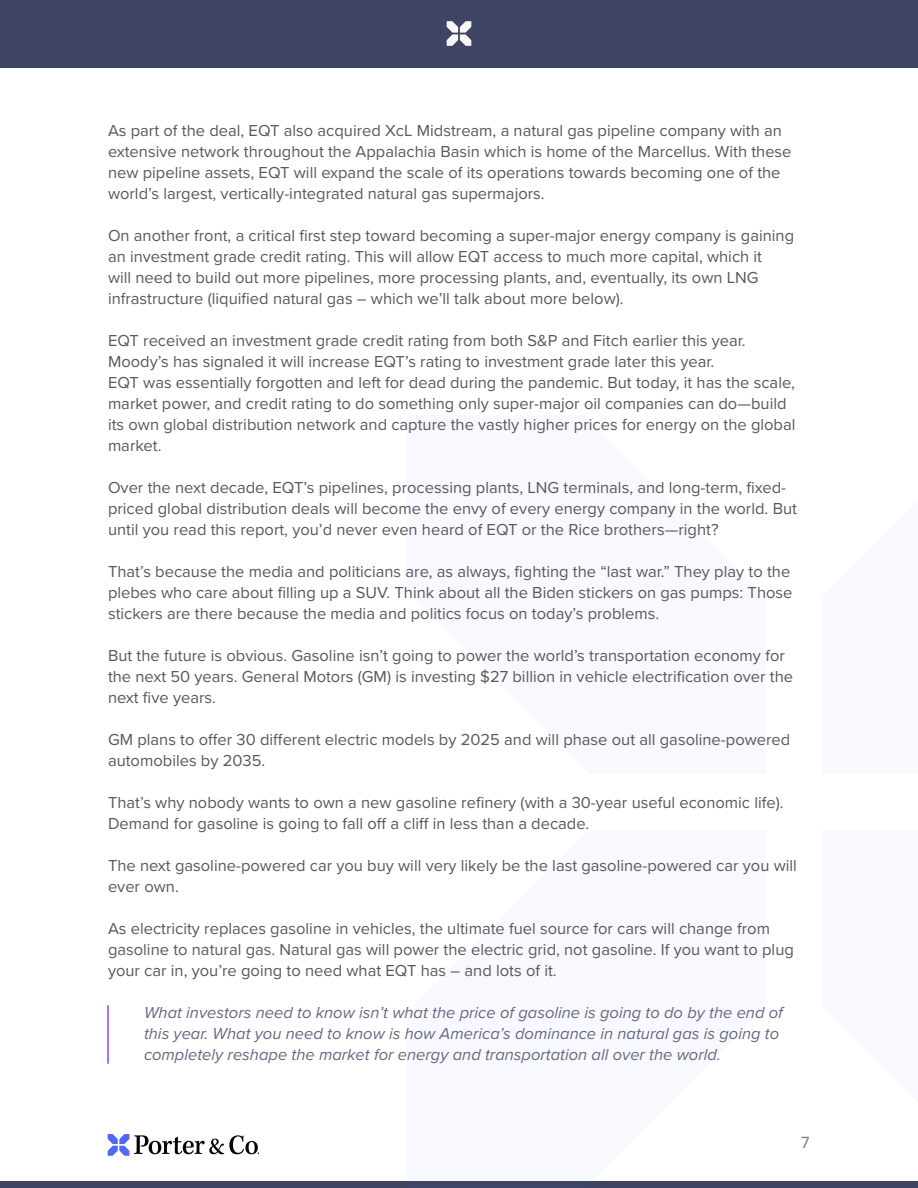
<style>
.page{position:relative;width:918px;height:1188px;background:#fff}
.page>*{position:absolute;margin:0;border:0;box-sizing:border-box;transform-origin:0 0}
.t1{font:18px "Calibri";color:#808498}
.t2{font:16.5px/21px "Proxima Nova";color:#58595b}
.t3{font:italic 16.5px/21px "Proxima Nova";color:#656982}
</style>
<div class="page">
<div style="left:0;top:0;width:918px;height:67px;background:#3f4463"></div>
<div style="left:0;top:1181px;width:918px;height:7px;background:#3f4463"></div>
<svg style="left:447px;top:21px;width:24px;height:25px"></svg>
<svg style="left:108px;top:1134px;width:151px;height:22px"></svg>
<hr style="left:107px;top:1005px;width:2px;height:59px;background:#8c46f9">
<p class="t2" style="left:108px;top:120px;width:685px">As part of the deal, EQT also acquired XcL Midstream, a natural gas pipeline company with an extensive network throughout the Appalachia Basin which is home of the Marcellus. With these new pipeline assets, EQT will expand the scale of its operations towards becoming one of the world’s largest, vertically-integrated natural gas supermajors.</p>
<p class="t2" style="left:108px;top:225px;width:688px">On another front, a critical first step toward becoming a super-major energy company is gaining an investment grade credit rating. This will allow EQT access to much more capital, which it<br>will need to build out more pipelines, more processing plants, and, eventually, its own LNG infrastructure (liquified natural gas – which we’ll talk about more below).</p>
<p class="t2" style="left:108px;top:330px;width:689px">EQT received an investment grade credit rating from both S&amp;P and Fitch earlier this year.<br>Moody’s has signaled it will increase EQT’s rating to investment grade later this year.<br>EQT was essentially forgotten and left for dead during the pandemic. But today, it has the scale, market power, and credit rating to do something only super-major oil companies can do—build its own global distribution network and capture the vastly higher prices for energy on the global market.</p>
<p class="t2" style="left:108px;top:477px;width:691px">Over the next decade, EQT’s pipelines, processing plants, LNG terminals, and long-term, fixed&shy;priced global distribution deals will become the envy of every energy company in the world. But until you read this report, you’d never even heard of EQT or the Rice brothers—right?</p>
<p class="t2" style="left:108px;top:561px;width:686px">That’s because the media and politicians are, as always, fighting the “last war.” They play to the plebes who care about filling up a SUV. Think about all the Biden stickers on gas pumps: Those stickers are there because the media and politics focus on today’s problems.</p>
<p class="t2" style="left:108px;top:645px;width:687px">But the future is obvious. Gasoline isn’t going to power the world’s transportation economy for the next 50 years. General Motors (GM) is investing $27 billion in vehicle electrification over the next five years.</p>
<p class="t2" style="left:108px;top:729px;width:684px">GM plans to offer 30 different electric models by 2025 and will phase out all gasoline-powered automobiles by 2035.</p>
<p class="t2" style="left:108px;top:792px;width:677px">That’s why nobody wants to own a new gasoline refinery (with a 30-year useful economic life).<br>Demand for gasoline is going to fall off a cliff in less than a decade.</p>
<p class="t2" style="left:108px;top:855px;width:690px">The next gasoline-powered car you buy will very likely be the last gasoline-powered car you will ever own.</p>
<p class="t2" style="left:108px;top:918px;width:687px">As electricity replaces gasoline in vehicles, the ultimate fuel source for cars will change from gasoline to natural gas. Natural gas will power the electric grid, not gasoline. If you want to plug your car in, you’re going to need what EQT has – and lots of it.</p>
<p class="t3" style="left:144px;top:1002px;width:640px">What investors need to know isn’t what the price of gasoline is going to do by the end of this year. What you need to know is how America’s dominance in natural gas is going to completely reshape the market for energy and transportation all over the world.</p>
<p class="t1" style="left:801px;top:1130px;width:11px">7</p>
</div>
